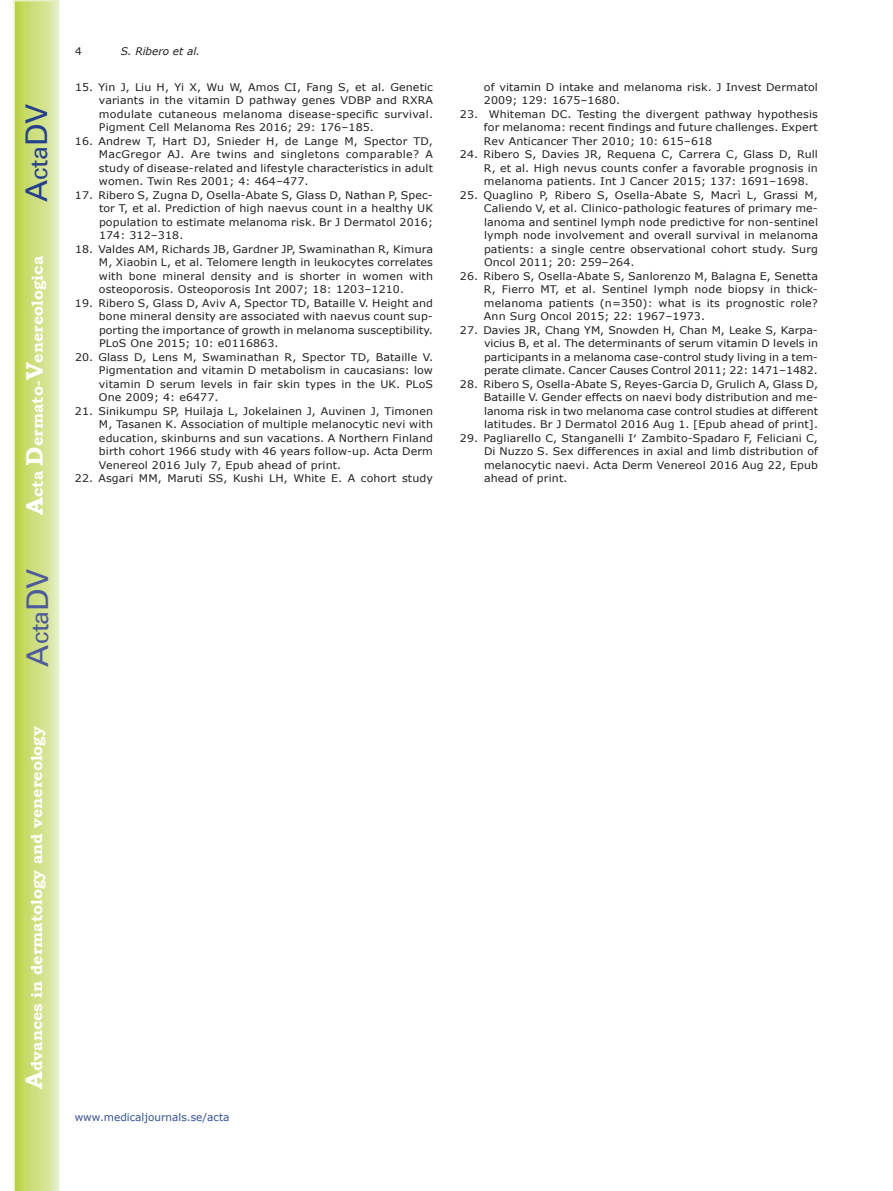
<style>
.page{position:relative;width:893px;height:1191px;background:#fff}
.page>*{position:absolute;margin:0;border:0;box-sizing:border-box;transform-origin:0 0}
.t1{font:30px "Univers";color:#4d5a9e}
.t2{font:30px "Univers";color:#253f8e}
.t3{font:700 15.75px "Bookman Old Style";color:#fff}
.t4{font:10.5px/13.5px "Verdana";letter-spacing:.01em;color:#231f20;text-align:justify;scale:1.05 1}
.t5{font:10.5px "Verdana";color:#324f95}
.t6{font:italic 10.5px "Verdana";color:#231f20}
.t7{font:10.5px "Verdana";letter-spacing:.01em;color:#231f20}
.s1{font-size:24px}
</style>
<div class="page">
<svg style="left:14px;top:0;width:45px;height:1191px;background:#cfe084"></svg>
<h1 class="t2" style="left:19px;top:202px;width:100px;rotate:-90deg">A<span class="s1">cta</span>DV</h1>
<h2 class="t3" style="left:28px;top:515px;width:260px;rotate:-90deg"><span class="s1">A</span>cta <span class="s1">D</span>ermato-<span class="s1">V</span>enereologica</h2>
<h1 class="t1" style="left:20px;top:666px;width:100px;rotate:-90deg">A<span class="s1">cta</span>DV</h1>
<h2 class="t3" style="left:27px;top:1088px;width:364px;rotate:-90deg"><span class="s1">A</span>dvances in dermatology and venereology</h2>
<p class="t7" style="left:75px;top:44px;width:8px">4</p>
<p class="t6" style="left:121px;top:44px;width:81px">S. Ribero et al.</p>
<p class="t4" style="left:99px;top:80px;width:320px;text-indent:-24px">15. Yin J, Liu H, Yi X, Wu W, Amos CI, Fang S, et al. Genetic variants in the vitamin D pathway genes VDBP and RXRA modulate cutaneous melanoma disease-specific survival.<br>Pigment Cell Melanoma Res 2016; 29: 176–185.</p>
<p class="t4" style="left:99px;top:134px;width:320px;text-indent:-24px">16. Andrew T, Hart DJ, Snieder H, de Lange M, Spector TD, MacGregor AJ. Are twins and singletons comparable? A study of disease-related and lifestyle characteristics in adult women. Twin Res 2001; 4: 464–477.</p>
<p class="t4" style="left:99px;top:188px;width:320px;text-indent:-24px">17. Ribero S, Zugna D, Osella-Abate S, Glass D, Nathan P, Spec&shy;tor T, et al. Prediction of high naevus count in a healthy UK population to estimate melanoma risk. Br J Dermatol 2016; 174: 312–318.</p>
<p class="t4" style="left:99px;top:242px;width:320px;text-indent:-24px">18. Valdes AM, Richards JB, Gardner JP, Swaminathan R, Kimura M, Xiaobin L, et al. Telomere length in leukocytes correlates with bone mineral density and is shorter in women with osteoporosis. Osteoporosis Int 2007; 18: 1203–1210.</p>
<p class="t4" style="left:99px;top:296px;width:320px;text-indent:-24px">19. Ribero S, Glass D, Aviv A, Spector TD, Bataille V. Height and bone mineral density are associated with naevus count sup&shy;porting the importance of growth in melanoma susceptibility.<br>PLoS One 2015; 10: e0116863.</p>
<p class="t4" style="left:99px;top:350px;width:320px;text-indent:-24px">20. Glass D, Lens M, Swaminathan R, Spector TD, Bataille V.<br>Pigmentation and vitamin D metabolism in caucasians: low vitamin D serum levels in fair skin types in the UK. PLoS One 2009; 4: e6477.</p>
<p class="t4" style="left:99px;top:404px;width:320px;text-indent:-24px">21. Sinikumpu SP, Huilaja L, Jokelainen J, Auvinen J, Timonen M, Tasanen K. Association of multiple melanocytic nevi with education, skinburns and sun vacations. A Northern Finland birth cohort 1966 study with 46 years follow-up. Acta Derm Venereol 2016 July 7, Epub ahead of print.</p>
<p class="t4" style="left:75px;top:471px;width:342px">22. Asgari MM, Maruti SS, Kushi LH, White E. A cohort study</p>
<p class="t5" style="left:75px;top:1109px;width:156px">www.medicaljournals.se/acta</p>
<p class="t4" style="left:484px;top:80px;width:320px">of vitamin D intake and melanoma risk. J Invest Dermatol<br>2009; 129: 1675–1680.</p>
<p class="t4" style="left:484px;top:107px;width:320px;text-indent:-24px">23. Whiteman DC. Testing the divergent pathway hypothesis for melanoma: recent findings and future challenges. Expert Rev Anticancer Ther 2010; 10: 615–618</p>
<p class="t4" style="left:484px;top:147px;width:320px;text-indent:-24px">24. Ribero S, Davies JR, Requena C, Carrera C, Glass D, Rull R, et al. High nevus counts confer a favorable prognosis in melanoma patients. Int J Cancer 2015; 137: 1691–1698.</p>
<p class="t4" style="left:484px;top:188px;width:320px;text-indent:-24px">25. Quaglino P, Ribero S, Osella-Abate S, Macrì L, Grassi M, Caliendo V, et al. Clinico-pathologic features of primary me&shy;lanoma and sentinel lymph node predictive for non-sentinel lymph node involvement and overall survival in melanoma patients: a single centre observational cohort study. Surg Oncol 2011; 20: 259–264.</p>
<p class="t4" style="left:484px;top:269px;width:320px;text-indent:-24px">26. Ribero S, Osella-Abate S, Sanlorenzo M, Balagna E, Senetta R, Fierro MT, et al. Sentinel lymph node biopsy in thick&shy;melanoma patients (n=350): what is its prognostic role?<br>Ann Surg Oncol 2015; 22: 1967–1973.</p>
<p class="t4" style="left:484px;top:323px;width:320px;text-indent:-24px">27. Davies JR, Chang YM, Snowden H, Chan M, Leake S, Karpa&shy;vicius B, et al. The determinants of serum vitamin D levels in participants in a melanoma case-control study living in a tem&shy;perate climate. Cancer Causes Control 2011; 22: 1471–1482.</p>
<p class="t4" style="left:484px;top:377px;width:320px;text-indent:-24px">28. Ribero S, Osella-Abate S, Reyes-Garcia D, Grulich A, Glass D, Bataille V. Gender effects on naevi body distribution and me&shy;lanoma risk in two melanoma case control studies at different latitudes. Br J Dermatol 2016 Aug 1. [Epub ahead of print].</p>
<p class="t4" style="left:460px;top:431px;width:166px">29. Pagliarello C, Stanganelli I</p>
<p class="t4" style="left:633px;top:425px;width:5px">,</p>
<p class="t4" style="left:484px;top:431px;width:320px;text-indent:158px">Zambito-Spadaro F, Feliciani C, Di Nuzzo S. Sex differences in axial and limb distribution of melanocytic naevi. Acta Derm Venereol 2016 Aug 22, Epub ahead of print.</p>
</div>
